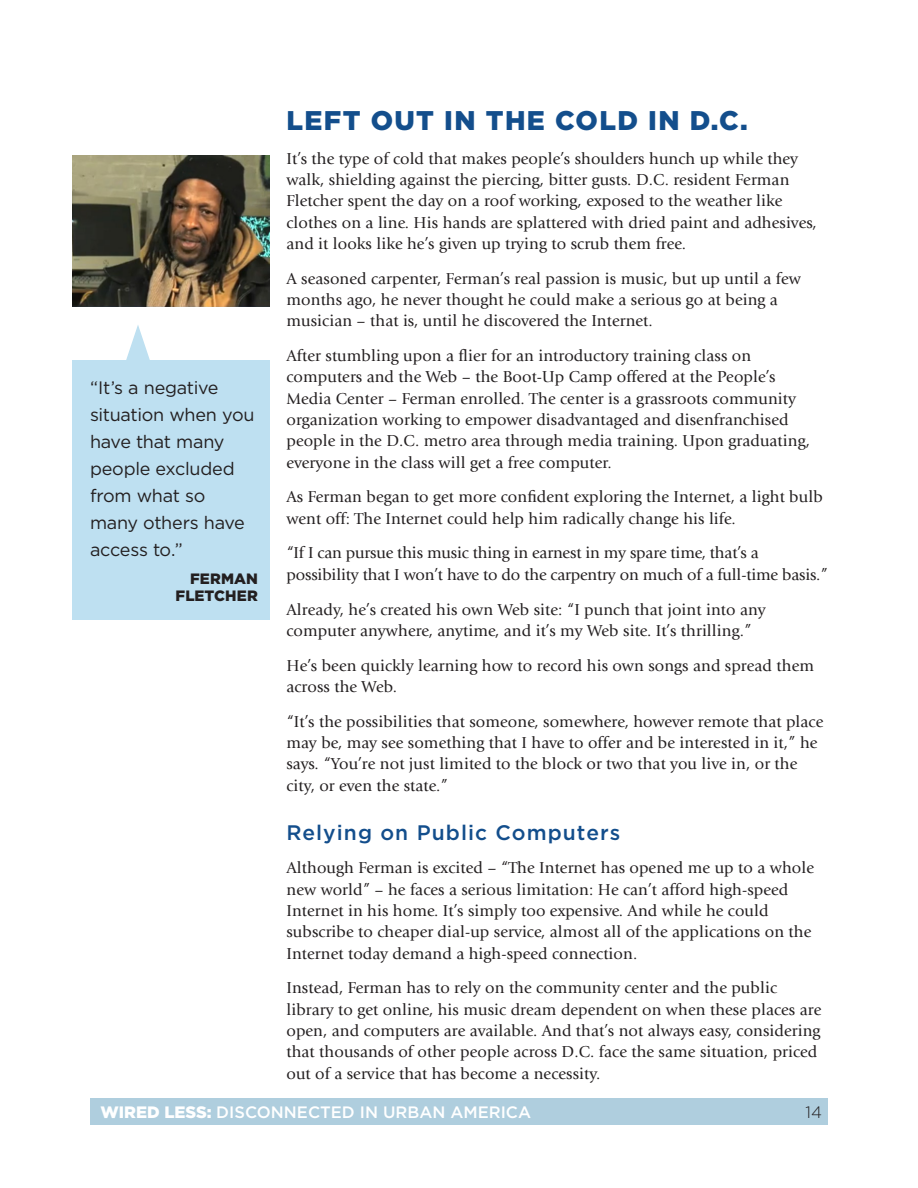
<style>
.page{position:relative;width:918px;height:1188px;background:#fff}
.page>*{position:absolute;margin:0;border:0;box-sizing:border-box;transform-origin:0 0}
.t1{font:900 27px "Gotham";letter-spacing:.05em;color:#134e8c}
.t2{font:500 21px "Gotham";letter-spacing:.05em;color:#134e8c}
.t3{font:18px/27px "Gotham";letter-spacing:-.015em;color:#231f20}
.t4{font:16.5px/21.3px "Giovanni Std";letter-spacing:.005em;color:#231f20}
.t5{font:500 16.5px "Gotham";color:#fff}
.t6{font:300 16.5px "Gotham";color:#231f20}
.t7{font:900 15px/16.5px "Gotham";letter-spacing:.005em;color:#231f20;text-align:right}
.s1{font-weight:900}
</style>
<div class="page">
<div style="left:90px;top:1098px;width:738px;height:27px;background:#afcede"></div>
<img style="left:72px;top:155px;width:198px;height:152px">
<div style="left:72px;top:361px;width:198px;height:259px;background:#bee0f1"></div>
<svg style="left:126px;top:325px;width:24px;height:36px"></svg>
<p class="t3" style="left:90px;top:373px;width:166px">“It’s a negative situation when you have that many people excluded from what so many others have access to.”</p>
<p class="t7" style="left:175px;top:570px;width:84px">FERMAN<br>FLETCHER</p>
<h1 class="t1" style="left:286px;top:105px;width:463px">LEFT OUT IN THE COLD IN D.C.</h1>
<p class="t4" style="left:286px;top:148px;width:532px">It’s the type of cold that makes people’s shoulders hunch up while they walk, shielding against the piercing, bitter gusts. D.C. resident Ferman Fletcher spent the day on a roof working, exposed to the weather like clothes on a line. His hands are splattered with dried paint and adhesives, and it looks like he’s given up trying to scrub them free.</p>
<p class="t4" style="left:286px;top:268px;width:516px">A seasoned carpenter, Ferman’s real passion is music, but up until a few months ago, he never thought he could make a serious go at being a musician – that is, until he discovered the Internet.</p>
<p class="t4" style="left:286px;top:345px;width:525px">After stumbling upon a flier for an introductory training class on computers and the Web – the Boot-Up Camp offered at the People’s Media Center – Ferman enrolled. The center is a grassroots community organization working to empower disadvantaged and disenfranchised people in the D.C. metro area through media training. Upon graduating, everyone in the class will get a free computer.</p>
<p class="t4" style="left:286px;top:486px;width:538px">As Ferman began to get more confident exploring the Internet, a light bulb went off: The Internet could help him radically change his life.</p>
<p class="t4" style="left:286px;top:543px;width:543px">“If I can pursue this music thing in earnest in my spare time, that’s a possibility that I won’t have to do the carpentry on much of a full-time basis.”</p>
<p class="t4" style="left:286px;top:599px;width:481px">Already, he’s created his own Web site: “I punch that joint into any computer anywhere, anytime, and it’s my Web site. It’s thrilling.”</p>
<p class="t4" style="left:286px;top:655px;width:529px">He’s been quickly learning how to record his own songs and spread them across the Web.</p>
<p class="t4" style="left:286px;top:711px;width:538px">“It’s the possibilities that someone, somewhere, however remote that place may be, may see something that I have to offer and be interested in it,” he says. “You’re not just limited to the block or two that you live in, or the city, or even the state.”</p>
<p class="t2" style="left:286px;top:821px;width:335px">RELYING ON PUBLIC COMPUTERS</p>
<p class="t4" style="left:286px;top:858px;width:529px">Although Ferman is excited – “The Internet has opened me up to a whole new world” – he faces a serious limitation: He can’t afford high-speed Internet in his home. It’s simply too expensive. And while he could subscribe to cheaper dial-up service, almost all of the applications on the Internet today demand a high-speed connection.</p>
<p class="t4" style="left:286px;top:978px;width:536px">Instead, Ferman has to rely on the community center and the public library to get online, his music dream dependent on when these places are open, and computers are available. And that’s not always easy, considering that thousands of other people across D.C. face the same situation, priced out of a service that has become a necessity.</p>
<p class="t5" style="left:100px;top:1103px;width:432px"><span class="s1">WIRED LESS:</span> DISCONNECTED IN URBAN AMERICA</p>
<p class="t6" style="left:806px;top:1103px;width:18px">14</p>
</div>
